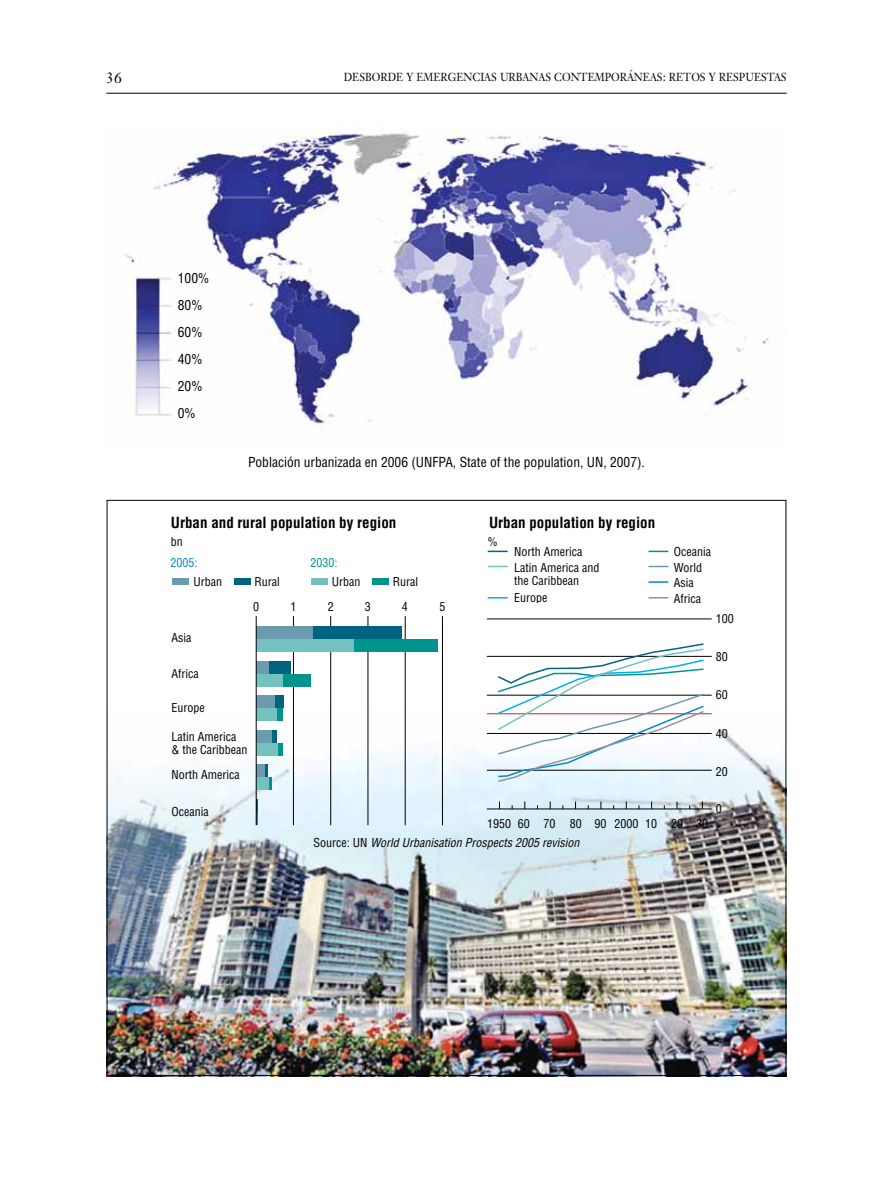
<style>
.page{position:relative;width:893px;height:1191px;background:#fff}
.page>*{position:absolute;margin:0;border:0;box-sizing:border-box;transform-origin:0 0}
.t1{font:700 condensed 15px "Helvetica";color:#000}
.t2{font:15px "Janson Text";color:#000}
.t3{font:condensed 13.5px/27px "Helvetica";color:#000}
.t4{font:condensed 12px/13.2px "Helvetica";color:#000}
.t5{font:italic condensed 12px "Helvetica";color:#000}
.t6{font:condensed 12px "Helvetica";color:#0089cf}
.t7{font:condensed 12px "Helvetica";color:#00948d}
.t8{font:11.55px "Janson Text Roman SC850";color:#000;scale:.9 1}
.s1{font-size:13.5px}
.s2{font-style:normal}
</style>
<div class="page">
<hr style="left:106px;top:93px;width:681px;height:1px;background:#000">
<img style="left:106px;top:709px;width:681px;height:367px">
<img style="left:125px;top:132px;width:644px;height:294px">
<hr style="left:293px;top:616px;width:1px;height:209px;background:#000">
<hr style="left:330px;top:616px;width:1px;height:209px;background:#000">
<hr style="left:368px;top:616px;width:1px;height:209px;background:#000">
<hr style="left:405px;top:616px;width:1px;height:209px;background:#000">
<hr style="left:442px;top:616px;width:1px;height:209px;background:#000">
<div style="left:256px;top:626px;width:57px;height:13px;background:#6c9ab0"></div>
<div style="left:313px;top:626px;width:89px;height:13px;background:#006380"></div>
<div style="left:256px;top:639px;width:98px;height:13px;background:#74c2bf"></div>
<div style="left:354px;top:639px;width:84px;height:13px;background:#00948d"></div>
<div style="left:256px;top:661px;width:13px;height:12px;background:#6c9ab0"></div>
<div style="left:269px;top:661px;width:21px;height:12px;background:#006380"></div>
<div style="left:256px;top:673px;width:28px;height:13px;background:#74c2bf"></div>
<div style="left:284px;top:673px;width:27px;height:13px;background:#00948d"></div>
<div style="left:256px;top:695px;width:20px;height:13px;background:#6c9ab0"></div>
<div style="left:276px;top:695px;width:8px;height:13px;background:#006380"></div>
<div style="left:256px;top:708px;width:21px;height:13px;background:#74c2bf"></div>
<div style="left:277px;top:708px;width:6px;height:13px;background:#00948d"></div>
<div style="left:256px;top:730px;width:16px;height:12px;background:#6c9ab0"></div>
<div style="left:272px;top:730px;width:5px;height:12px;background:#006380"></div>
<div style="left:256px;top:742px;width:22px;height:13px;background:#74c2bf"></div>
<div style="left:278px;top:742px;width:5px;height:13px;background:#00948d"></div>
<div style="left:256px;top:764px;width:10px;height:13px;background:#6c9ab0"></div>
<div style="left:256px;top:777px;width:13px;height:13px;background:#74c2bf"></div>
<svg style="left:266px;top:764px;width:5px;height:26px"></svg>
<svg style="left:257px;top:799px;width:1px;height:25px"></svg>
<hr style="left:487px;top:618px;width:225px;height:1px;background:#000">
<hr style="left:487px;top:656px;width:225px;height:1px;background:#000">
<hr style="left:487px;top:695px;width:225px;height:1px;background:#000">
<hr style="left:487px;top:713px;width:225px;height:1px;background:#d2232a">
<hr style="left:487px;top:733px;width:225px;height:1px;background:#000">
<hr style="left:487px;top:770px;width:225px;height:1px;background:#000">
<hr style="left:487px;top:808px;width:225px;height:1px;background:#000">
<svg style="left:496px;top:643px;width:209px;height:140px"></svg>
<hr style="left:488px;top:550px;width:20px;height:2px;background:#006380">
<svg style="left:488px;top:566px;width:20px;height:1px"></svg>
<svg style="left:488px;top:597px;width:20px;height:1px"></svg>
<hr style="left:648px;top:550px;width:20px;height:2px;background:#00948d">
<svg style="left:648px;top:566px;width:20px;height:1px"></svg>
<svg style="left:648px;top:597px;width:20px;height:1px"></svg>
<hr style="left:648px;top:581px;width:20px;height:2px;background:#0089cf">
<div style="left:172px;top:578px;width:17px;height:6px;background:#6c9ab0"></div>
<div style="left:234px;top:578px;width:17px;height:6px;background:#006380"></div>
<div style="left:311px;top:578px;width:16px;height:6px;background:#74c2bf"></div>
<div style="left:372px;top:578px;width:17px;height:6px;background:#00948d"></div>
<hr style="left:256px;top:616px;width:1px;height:209px;background:#000">
<p class="t2" style="left:106px;top:68px;width:17px">36</p>
<p class="t8" style="left:344px;top:70px;width:494px">DESBORDE Y EMERGENCIAS URBANAS CONTEMPORÁNEAS<span class="s1">:</span> RETOS Y RESPUESTAS</p>
<p class="t3" style="left:178px;top:264px;width:33px">100%<br>80%<br>60%<br>40%<br>20%<br>0%</p>
<p class="t3" style="left:248px;top:448px;width:398px">Población urbanizada en 2006 (UNFPA, State of the population, UN, 2007).</p>
<p class="t1" style="left:171px;top:513px;width:227px">Urban and rural population by region</p>
<p class="t1" style="left:489px;top:513px;width:168px">Urban population by region</p>
<p class="t4" style="left:514px;top:544px;width:87px;line-height:15.6px">North America<br>Latin America and</p>
<p class="t4" style="left:514px;top:571px;width:66px;line-height:17.5px">the Caribbean<br>Europe</p>
<p class="t4" style="left:171px;top:534px;width:13px">bn</p>
<p class="t4" style="left:488px;top:535px;width:11px">%</p>
<p class="t6" style="left:171px;top:555px;width:29px">2005:</p>
<p class="t7" style="left:310px;top:555px;width:28px">2030:</p>
<p class="t4" style="left:253px;top:600px;width:7px">0</p>
<p class="t4" style="left:291px;top:600px;width:7px">1</p>
<p class="t4" style="left:328px;top:600px;width:7px">2</p>
<p class="t4" style="left:365px;top:600px;width:7px">3</p>
<p class="t4" style="left:402px;top:600px;width:7px">4</p>
<p class="t4" style="left:439px;top:600px;width:7px">5</p>
<p class="t4" style="left:193px;top:575px;width:30px">Urban</p>
<p class="t4" style="left:255px;top:575px;width:27px">Rural</p>
<p class="t4" style="left:332px;top:575px;width:30px">Urban</p>
<p class="t4" style="left:393px;top:575px;width:27px">Rural</p>
<p class="t4" style="left:171px;top:631px;width:21px">Asia</p>
<p class="t4" style="left:171px;top:666px;width:29px">Africa</p>
<p class="t4" style="left:171px;top:701px;width:35px">Europe</p>
<p class="t4" style="left:171px;top:730px;width:77px">Latin America &amp; the Caribbean</p>
<p class="t4" style="left:171px;top:768px;width:70px">North America</p>
<p class="t4" style="left:171px;top:805px;width:39px">Oceania</p>
<p class="t4" style="left:674px;top:543px;width:39px;line-height:16px">Oceania<br>World</p>
<p class="t4" style="left:674px;top:575px;width:29px;line-height:15.8px">Asia<br>Africa</p>
<p class="t4" style="left:716px;top:611px;width:19px">100</p>
<p class="t4" style="left:716px;top:650px;width:13px">80</p>
<p class="t4" style="left:716px;top:688px;width:13px">60</p>
<p class="t4" style="left:716px;top:726px;width:13px">40</p>
<p class="t4" style="left:716px;top:764px;width:13px">20</p>
<p class="t4" style="left:716px;top:802px;width:7px">0</p>
<p class="t4" style="left:487px;top:816px;width:223px">1950 60 70 80 90 2000 10 20 30</p>
<p class="t5" style="left:314px;top:835px;width:267px"><span class="s2">Source: UN</span> World Urbanisation Prospects 2005 revision</p>
</div>
